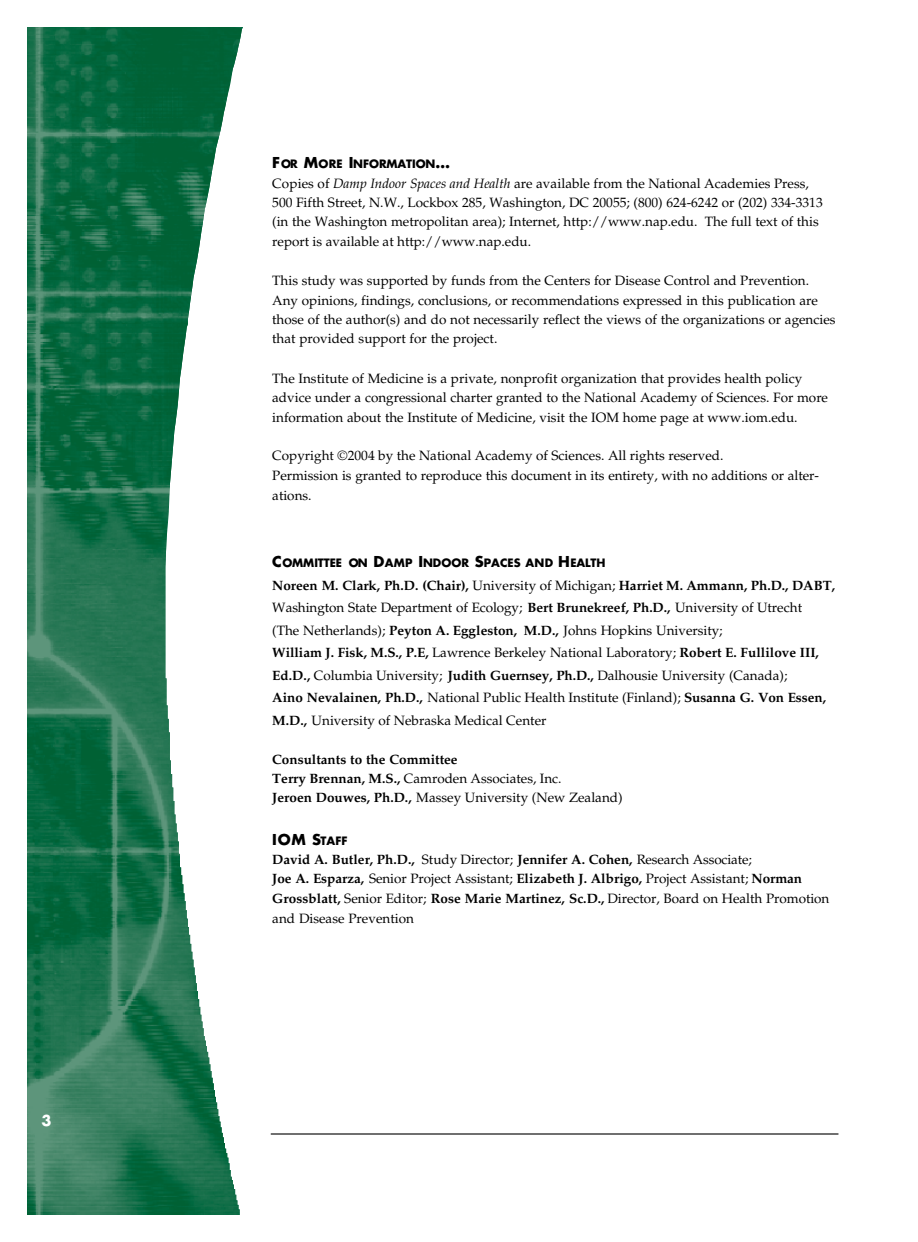
<style>
.page{position:relative;width:918px;height:1242px;background:#fff}
.page>*{position:absolute;margin:0;border:0;box-sizing:border-box;transform-origin:0 0}
.t1{font:700 14.7px "Futura";color:#000}
.t2{font:700 14.7px "Futura";color:#fff}
.t3{font:13.5px/19.5px "Palatino";color:#000}
.t4{font:700 13.5px/19.2px "Palatino";color:#000}
.t5{font:700 11.25px "Futura";letter-spacing:-.005em;color:#000}
.s1{font-size:14.7px}
.s2{font-style:italic}
.s3{font-weight:700}
.s4{font-weight:400}
.s5{font-size:11.25px}
</style>
<div class="page">
<img style="left:27px;top:918px;width:213px;height:297px">
<img style="left:27px;top:324px;width:161px;height:594px">
<img style="left:27px;top:27px;width:216px;height:297px">
<hr style="left:271px;top:1133px;width:567px;height:2px;background:#000">
<p class="t2" style="left:42px;top:1111px;width:12px">3</p>
<p class="t5" style="left:272px;top:156px;width:179px"><span class="s1">F</span>OR <span class="s1">M</span>ORE <span class="s1">I</span>NFORMATION<span class="s1">…</span></p>
<p class="t3" style="left:272px;top:174px;width:552px">Copies of <span class="s2">Damp Indoor Spaces and Health</span> are available from the National Academies Press, 500 Fifth Street, N.W., Lockbox 285, Washington, DC 20055; (800) 624-6242 or (202) 334-3313 (in the Washington metropolitan area); Internet, http://www.nap.edu. The full text of this report is available at http://www.nap.edu.</p>
<p class="t3" style="left:272px;top:271px;width:565px">This study was supported by funds from the Centers for Disease Control and Prevention.<br>Any opinions, findings, conclusions, or recommendations expressed in this publication are those of the author(s) and do not necessarily reflect the views of the organizations or agencies that provided support for the project.</p>
<p class="t3" style="left:272px;top:368px;width:557px">The Institute of Medicine is a private, nonprofit organization that provides health policy advice under a congressional charter granted to the National Academy of Sciences. For more information about the Institute of Medicine, visit the IOM home page at www.iom.edu.</p>
<p class="t3" style="left:272px;top:446px;width:548px">Copyright ©2004 by the National Academy of Sciences. All rights reserved.<br>Permission is granted to reproduce this document in its entirety, with no additions or alter&shy;ations.</p>
<p class="t5" style="left:272px;top:555px;width:335px"><span class="s1">C</span>OMMITTEE ON <span class="s1">D</span>AMP <span class="s1">I</span>NDOOR <span class="s1">S</span>PACES AND <span class="s1">H</span>EALTH</p>
<p class="t3" style="left:272px;top:574px;width:564px;line-height:22.5px"><span class="s3">Noreen M. Clark, Ph.D. (Chair),</span> University of Michigan; <span class="s3">Harriet M. Ammann, Ph.D., DABT, </span>Washington State Department of Ecology; <span class="s3">Bert Brunekreef, Ph.D.,</span> University of Utrecht<br>(The Netherlands); <span class="s3">Peyton A. Eggleston, M.D.,</span> Johns Hopkins University;<br><span class="s3">William J. Fisk, M.S., P.E,</span> Lawrence Berkeley National Laboratory; <span class="s3">Robert E. Fullilove III, Ed.D.,</span> Columbia University; <span class="s3">Judith Guernsey, Ph.D.,</span> Dalhousie University (Canada);<br><span class="s3">Aino Nevalainen, Ph.D.,</span> National Public Health Institute (Finland); <span class="s3">Susanna G. Von Essen, M.D.,</span> University of Nebraska Medical Center</p>
<p class="t4" style="left:272px;top:750px;width:352px">Consultants to the Committee<br>Terry Brennan, M.S., <span class="s4">Camroden Associates, Inc.<br></span>Jeroen Douwes, Ph.D., <span class="s4">Massey University (New Zealand)</span></p>
<p class="t1" style="left:272px;top:830px;width:77px">IOM S<span class="s5">TAFF</span></p>
<p class="t3" style="left:272px;top:850px;width:559px"><span class="s3">David A. Butler, Ph.D.,</span> Study Director; <span class="s3">Jennifer A. Cohen,</span> Research Associate;<br><span class="s3">Joe A. Esparza,</span> Senior Project Assistant; <span class="s3">Elizabeth J. Albrigo,</span> Project Assistant; <span class="s3">Norman Grossblatt,</span> Senior Editor; <span class="s3">Rose Marie Martinez, Sc.D.,</span> Director, Board on Health Promotion and Disease Prevention</p>
</div>
